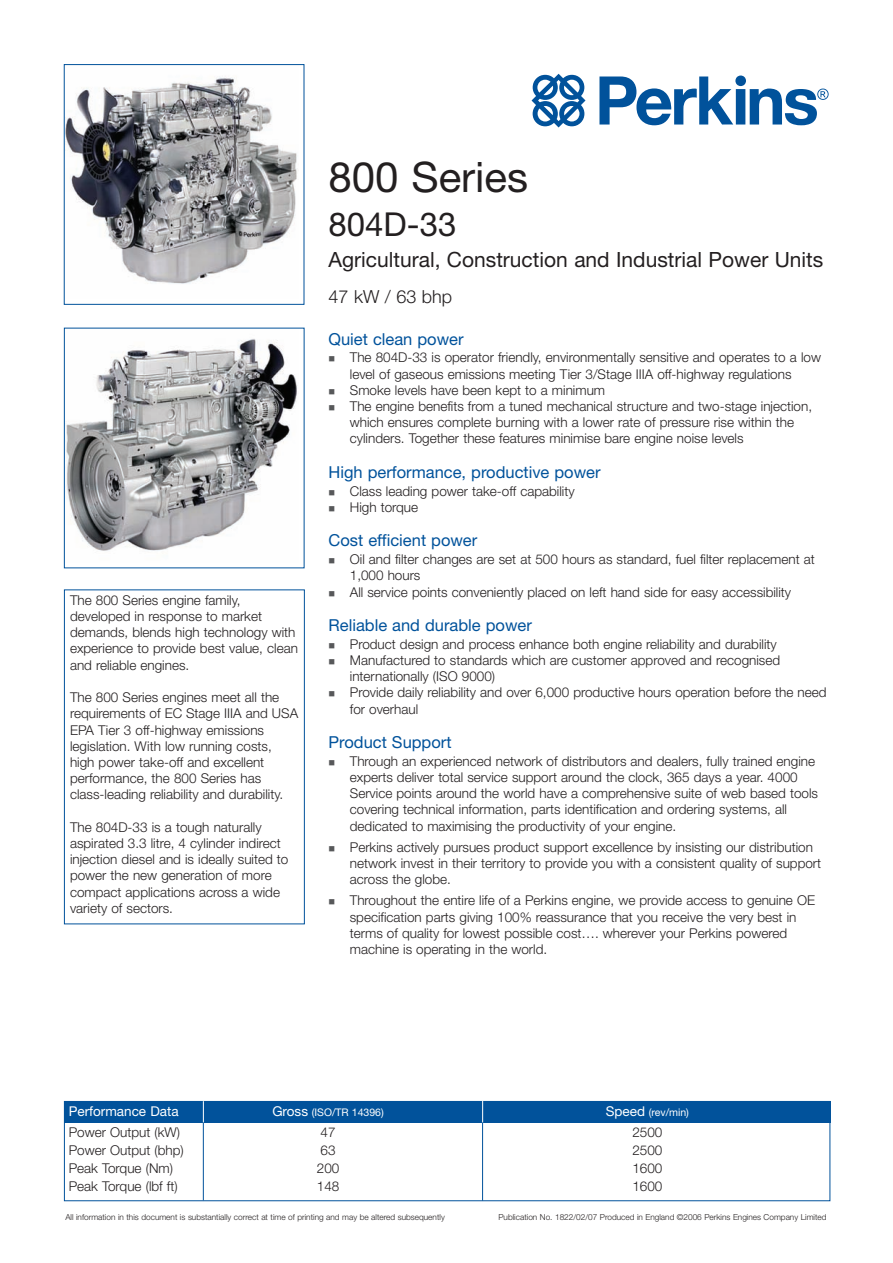
<style>
.page{position:relative;width:893px;height:1263px;background:#fff}
.page>*{position:absolute;margin:0;border:0;box-sizing:border-box;transform-origin:0 0}
.t1{font:42px "Helvetica Neue";color:#231f20}
.t2{font:33px "Helvetica Neue";color:#231f20}
.t3{font:21px "Helvetica Neue";color:#231f20}
.t4{font:300 18px "Helvetica Neue";color:#231f20}
.t5{font:16.5px "Helvetica Neue";color:#01529b}
.t6{font:300 13.5px/16.2px "Helvetica Neue";color:#231f20}
.t7{font:13.5px "Helvetica Neue";color:#fff}
.t8{font:10.5px "Helvetica Neue";color:#fff}
.t9{font:300 8.25px "Helvetica Neue";color:#231f20}
.s1{font-size:13.5px}
</style>
<div class="page">
<svg style="left:531px;top:74px;width:54px;height:53px"></svg>
<svg style="left:599px;top:76px;width:230px;height:49px"></svg>
<img style="left:66px;top:76px;width:231px;height:208px">
<div style="left:64px;top:64px;width:240px;height:241px;border:1px solid #01529b"></div>
<img style="left:66px;top:339px;width:232px;height:212px">
<div style="left:64px;top:589px;width:241px;height:335px;border:1px solid #01529b"></div>
<div style="left:64px;top:1101px;width:766px;height:21px;background:#01529b"></div>
<div style="left:64px;top:1101px;width:766px;height:100px;border:1px solid #01529b"></div>
<hr style="left:482px;top:1101px;width:1px;height:99px;background:#01529b">
<hr style="left:203px;top:1101px;width:1px;height:99px;background:#01529b">
<svg style="left:482px;top:1101px;width:1px;height:21px"></svg>
<svg style="left:203px;top:1101px;width:1px;height:21px"></svg>
<p class="t6" style="left:70px;top:593px;width:229px">The 800 Series engine family, developed in response to market demands, blends high technology with experience to provide best value, clean and reliable engines.</p>
<p class="t6" style="left:70px;top:690px;width:230px">The 800 Series engines meet all the requirements of EC Stage IIIA and USA EPA Tier 3 off-highway emissions legislation. With low running costs, high power take-off and excellent performance, the 800 Series has class-leading reliability and durability.</p>
<p class="t6" style="left:70px;top:820px;width:220px">The 804D-33 is a tough naturally aspirated 3.3 litre, 4 cylinder indirect injection diesel and is ideally suited to power the new generation of more compact applications across a wide variety of sectors.</p>
<h1 class="t1" style="left:329px;top:162px;width:201px">800 Series</h1>
<h2 class="t2" style="left:329px;top:212px;width:129px">804D-33</h2>
<h3 class="t3" style="left:329px;top:252px;width:496px">Agricultural, Construction and Industrial Power Units</h3>
<h3 class="t4" style="left:329px;top:290px;width:125px">47 kW / 63 bhp</h3>
<p class="t5" style="left:329px;top:333px;width:137px">Quiet clean power</p>
<p class="t6" style="left:350px;top:351px;width:473px">The 804D-33 is operator friendly, environmentally sensitive and operates to a low level of gaseous emissions meeting Tier 3/Stage IIIA off-highway regulations Smoke levels have been kept to a minimum<br>The engine benefits from a tuned mechanical structure and two-stage injection, which ensures complete burning with a lower rate of pressure rise within the cylinders. Together these features minimise bare engine noise levels</p>
<p class="t5" style="left:329px;top:466px;width:274px">High performance, productive power</p>
<p class="t6" style="left:350px;top:484px;width:226px">Class leading power take-off capability<br>High torque</p>
<p class="t5" style="left:329px;top:535px;width:150px">Cost efficient power</p>
<p class="t6" style="left:350px;top:552px;width:466px">Oil and filter changes are set at 500 hours as standard, fuel filter replacement at<br>1,000 hours<br>All service points conveniently placed on left hand side for easy accessibility</p>
<p class="t5" style="left:329px;top:619px;width:205px">Reliable and durable power</p>
<p class="t6" style="left:350px;top:637px;width:478px">Product design and process enhance both engine reliability and durability Manufactured to standards which are customer approved and recognised internationally (ISO 9000)<br>Provide daily reliability and over 6,000 productive hours operation before the need for overhaul</p>
<p class="t5" style="left:329px;top:736px;width:124px">Product Support</p>
<p class="t6" style="left:350px;top:754px;width:470px">Through an experienced network of distributors and dealers, fully trained engine experts deliver total service support around the clock, 365 days a year. 4000<br>Service points around the world have a comprehensive suite of web based tools covering technical information, parts identification and ordering systems, all dedicated to maximising the productivity of your engine.</p>
<p class="t6" style="left:350px;top:840px;width:473px">Perkins actively pursues product support excellence by insisting our distribution network invest in their territory to provide you with a consistent quality of support across the globe.</p>
<p class="t6" style="left:350px;top:894px;width:467px">Throughout the entire life of a Perkins engine, we provide access to genuine OE specification parts giving 100% reassurance that you receive the very best in terms of quality for lowest possible cost…. wherever your Perkins powered machine is operating in the world.</p>
<p class="t7" style="left:69px;top:1106px;width:111px">Performance Data</p>
<p class="t8" style="left:272px;top:1109px;width:113px"><span class="s1">Gross</span> (ISO/TR 14396)</p>
<p class="t8" style="left:606px;top:1109px;width:85px"><span class="s1">Speed</span> (rev/min)</p>
<p class="t6" style="left:69px;top:1125px;width:113px">Power Output (kW)</p>
<p class="t6" style="left:321px;top:1125px;width:17px">47</p>
<p class="t6" style="left:632px;top:1125px;width:32px">2500</p>
<p class="t6" style="left:69px;top:1143px;width:117px">Power Output (bhp)</p>
<p class="t6" style="left:321px;top:1143px;width:17px">63</p>
<p class="t6" style="left:632px;top:1143px;width:32px">2500</p>
<p class="t6" style="left:69px;top:1161px;width:106px">Peak Torque (Nm)</p>
<p class="t6" style="left:317px;top:1161px;width:24px">200</p>
<p class="t6" style="left:632px;top:1161px;width:32px">1600</p>
<p class="t6" style="left:69px;top:1179px;width:110px">Peak Torque (lbf ft)</p>
<p class="t6" style="left:317px;top:1179px;width:24px">148</p>
<p class="t6" style="left:632px;top:1179px;width:32px">1600</p>
<p class="t9" style="left:65px;top:1214px;width:381px">All information in this document is substantially correct at time of printing and may be altered subsequently</p>
<p class="t9" style="left:498px;top:1214px;width:330px">Publication No. 1822/02/07 Produced in England ©2006 Perkins Engines Company Limited</p>
</div>
